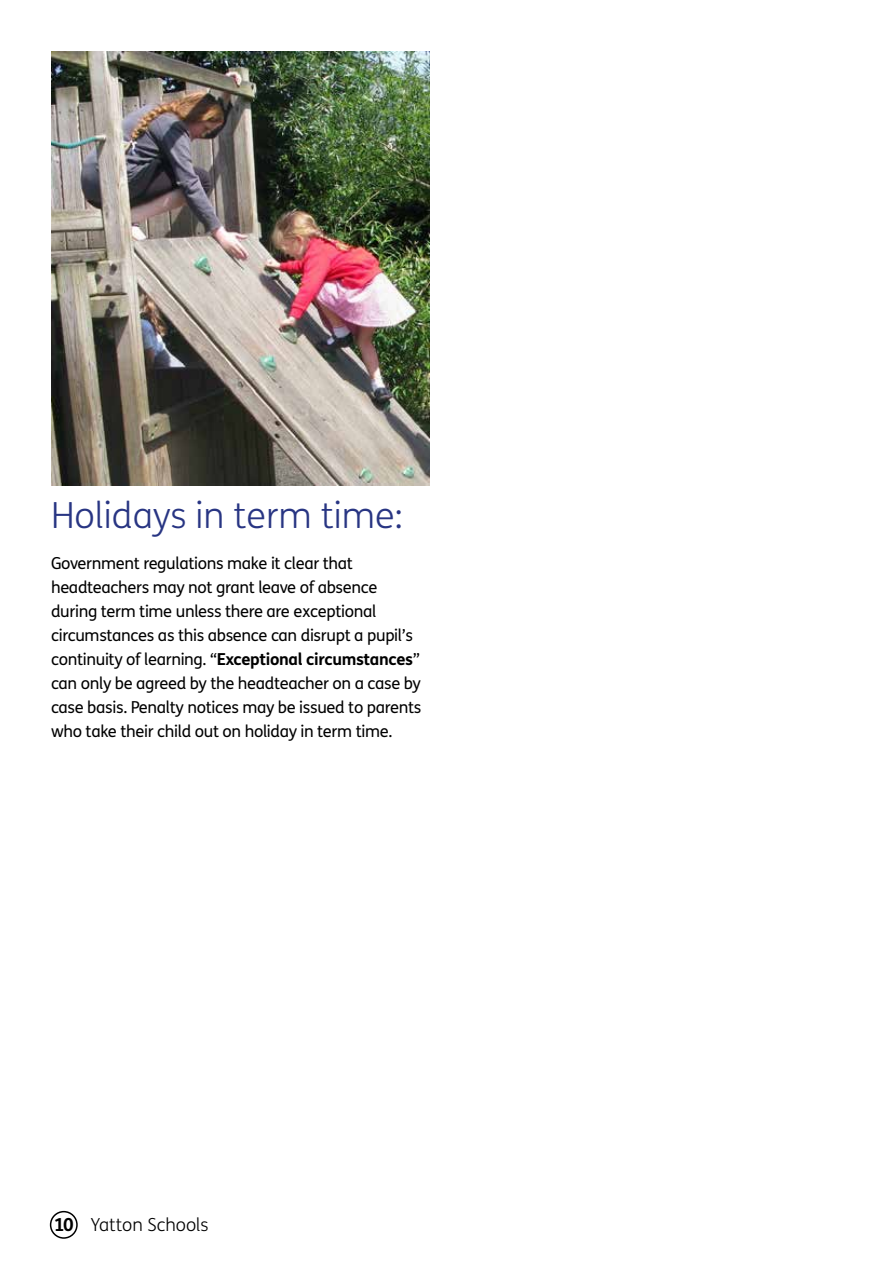
<style>
.page{position:relative;width:893px;height:1263px;background:#fff}
.page>*{position:absolute;margin:0;border:0;box-sizing:border-box;transform-origin:0 0}
.t1{font:300 36px "FS Me";color:#283583}
.t2{font:300 18px "FS Me";color:#000}
.t3{font:16.5px/24px "FS Me";letter-spacing:-.02em;color:#000}
.s1{font-weight:700}
</style>
<div class="page">
<hr style="left:892px;top:0;width:1px;height:1263px;background:#e9e7f4">
<img style="left:51px;top:51px;width:378px;height:435px">
<div style="left:50px;top:1211px;width:28px;height:28px;border:2px solid #000;border-radius:50%"></div>
<h1 class="t1" style="left:51px;top:491px;width:354px">Holidays in term time:</h1>
<p class="t3" style="left:51px;top:551px;width:372px">Government regulations make it clear that headteachers may not grant leave of absence during term time unless there are exceptional circumstances as this absence can disrupt a pupil’s continuity of learning. “<span class="s1">Exceptional circumstances</span>” can only be agreed by the headteacher on a case by case basis. Penalty notices may be issued to parents who take their child out on holiday in term time.</p>
<p class="t2" style="left:54px;top:1212px;width:156px"><span class="s1">10</span> Yatton Schools</p>
</div>
